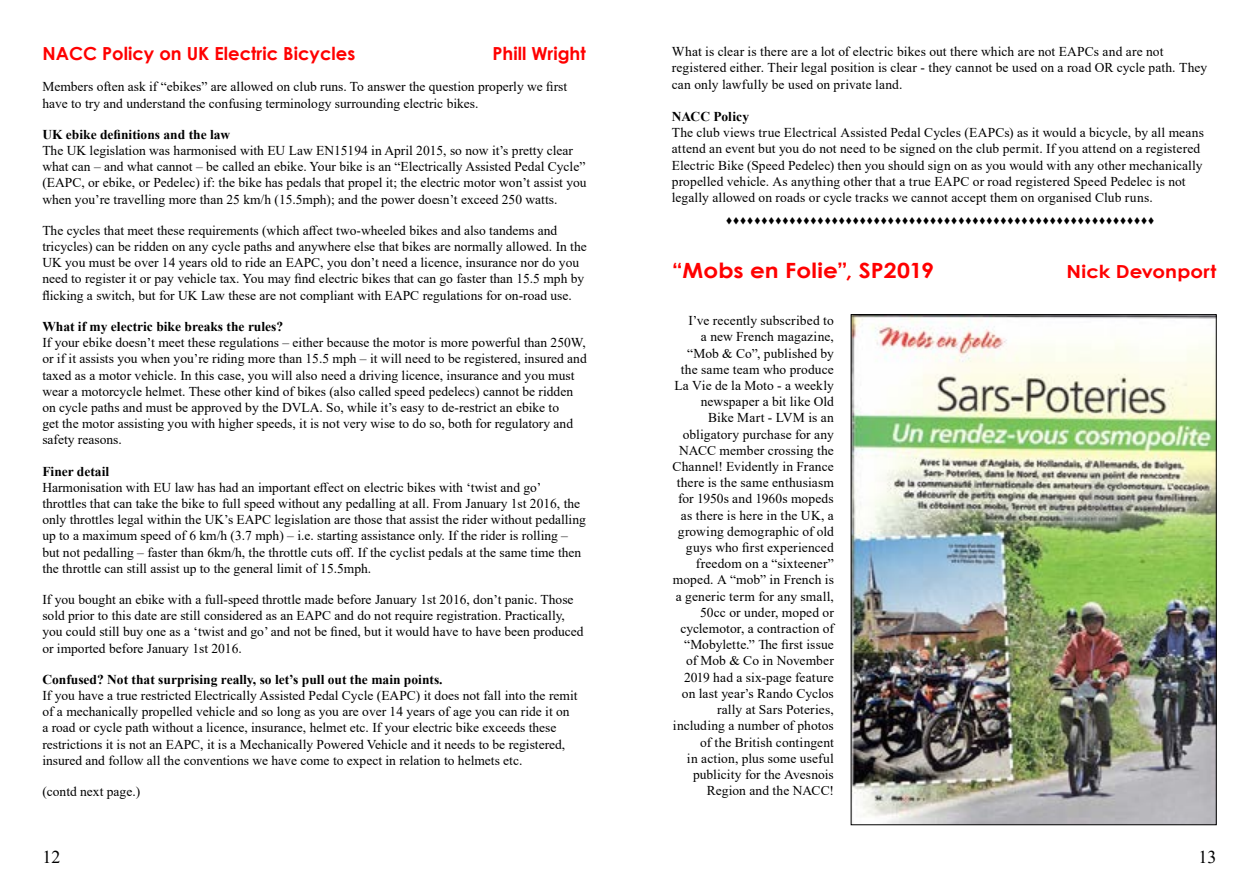
<style>
.page{position:relative;width:1259px;height:893px;background:#fff}
.page>*{position:absolute;margin:0;border:0;box-sizing:border-box;transform-origin:0 0}
.t1{font:700 21px "Century Gothic";color:#f00;scale:1.1 1}
.t2{font:700 18px "Century Gothic";color:#f00}
.t3{font:700 18px "Century Gothic";color:#f00;scale:1.1 1}
.t4{font:18px "Times New Roman";color:#000}
.t5{font:13.5px/16.2px "Times New Roman";color:#000}
.t6{font:700 13.5px "Times New Roman";color:#000}
.t7{font:9px "Wingdings";color:#000}
</style>
<div class="page">
<img style="left:853px;top:316px;width:361px;height:507px">
<h2 class="t2" style="left:42px;top:40px;width:314px">NACC Policy on UK Electric Bicycles</h2>
<h2 class="t2" style="left:492px;top:40px;width:95px">Phill Wright</h2>
<p class="t5" style="left:42px;top:78px;width:526px">Members often ask if “ebikes” are allowed on club runs. To answer the question properly we first have to try and understand the confusing terminology surrounding electric bikes.</p>
<p class="t6" style="left:42px;top:125px;width:189px">UK ebike definitions and the law</p>
<p class="t5" style="left:42px;top:142px;width:546px">The UK legislation was harmonised with EU Law EN15194 in April 2015, so now it’s pretty clear what can – and what cannot – be called an ebike. Your bike is an “Electrically Assisted Pedal Cycle” (EAPC, or ebike, or Pedelec) if: the bike has pedals that propel it; the electric motor won’t assist you when you’re travelling more than 25 km/h (15.5mph); and the power doesn’t exceed 250 watts.</p>
<p class="t5" style="left:42px;top:222px;width:546px">The cycles that meet these requirements (which affect two-wheeled bikes and also tandems and tricycles) can be ridden on any cycle paths and anywhere else that bikes are normally allowed. In the UK you must be over 14 years old to ride an EAPC, you don’t need a licence, insurance nor do you need to register it or pay vehicle tax. You may find electric bikes that can go faster than 15.5 mph by flicking a switch, but for UK Law these are not compliant with EAPC regulations for on-road use.</p>
<p class="t6" style="left:42px;top:317px;width:242px">What if my electric bike breaks the rules?</p>
<p class="t5" style="left:42px;top:334px;width:546px">If your ebike doesn’t meet these regulations – either because the motor is more powerful than 250W, or if it assists you when you’re riding more than 15.5 mph – it will need to be registered, insured and taxed as a motor vehicle. In this case, you will also need a driving licence, insurance and you must wear a motorcycle helmet. These other kind of bikes (also called speed pedelecs) cannot be ridden on cycle paths and must be approved by the DVLA. So, while it’s easy to de-restrict an ebike to<br>get the motor assisting you with higher speeds, it is not very wise to do so, both for regulatory and safety reasons.</p>
<p class="t6" style="left:42px;top:461px;width:68px">Finer detail</p>
<p class="t5" style="left:42px;top:479px;width:545px">Harmonisation with EU law has had an important effect on electric bikes with ‘twist and go’ throttles that can take the bike to full speed without any pedalling at all. From January 1st 2016, the only throttles legal within the UK’s EAPC legislation are those that assist the rider without pedalling up to a maximum speed of 6 km/h (3.7 mph) – i.e. starting assistance only. If the rider is rolling – but not pedalling – faster than 6km/h, the throttle cuts off. If the cyclist pedals at the same time then the throttle can still assist up to the general limit of 15.5mph.</p>
<p class="t5" style="left:42px;top:591px;width:543px">If you bought an ebike with a full-speed throttle made before January 1st 2016, don’t panic. Those sold prior to this date are still considered as an EAPC and do not require registration. Practically, you could still buy one as a ‘twist and go’ and not be fined, but it would have to have been produced or imported before January 1st 2016.</p>
<p class="t6" style="left:42px;top:669px;width:402px">Confused? Not that surprising really, so let’s pull out the main points.</p>
<p class="t5" style="left:42px;top:687px;width:537px">If you have a true restricted Electrically Assisted Pedal Cycle (EAPC) it does not fall into the remit of a mechanically propelled vehicle and so long as you are over 14 years of age you can ride it on a road or cycle path without a licence, insurance, helmet etc. If your electric bike exceeds these restrictions it is not an EAPC, it is a Mechanically Powered Vehicle and it needs to be registered, insured and follow all the conventions we have come to expect in relation to helmets etc.</p>
<p class="t5" style="left:42px;top:783px;width:99px">(contd next page.)</p>
<p class="t5" style="left:672px;top:43px;width:537px">What is clear is there are a lot of electric bikes out there which are not EAPCs and are not registered either. Their legal position is clear - they cannot be used on a road OR cycle path. They can only lawfully be used on private land.</p>
<p class="t6" style="left:672px;top:107px;width:79px">NACC Policy</p>
<p class="t5" style="left:672px;top:124px;width:534px">The club views true Electrical Assisted Pedal Cycles (EAPCs) as it would a bicycle, by all means attend an event but you do not need to be signed on the club permit. If you attend on a registered Electric Bike (Speed Pedelec) then you should sign on as you would with any other mechanically propelled vehicle. As anything other that a true EAPC or road registered Speed Pedelec is not legally allowed on roads or cycle tracks we cannot accept them on organised Club runs.</p>
<p class="t7" style="left:726px;top:215px;width:430px">▼▼▼▼▼▼▼▼▼▼▼▼▼▼▼▼▼▼▼▼▼▼▼▼▼▼▼▼▼▼▼▼▼▼▼▼▼▼▼▼▼▼▼▼▼▼▼▼▼▼▼▼▼▼▼▼▼▼▼▼▼</p>
<h1 class="t1" style="left:672px;top:254px;width:240px">“Mobs en Folie”, SP2019</h1>
<h2 class="t3" style="left:1066px;top:258px;width:138px">Nick Devonport</h2>
<p class="t5" style="left:672px;top:312px;width:163px;text-align:right">I’ve recently subscribed to<br>a new French magazine, “Mob &amp; Co”, published by the same team who produce<br>La Vie de la Moto - a weekly newspaper a bit like Old<br>Bike Mart - LVM is an obligatory purchase for any<br>NACC member crossing the<br>Channel! Evidently in France there is the same enthusiasm for 1950s and 1960s mopeds as there is here in the UK, a growing demographic of old guys who first experienced freedom on a “sixteener” moped. A “mob” in French is a generic term for any small,<br>50cc or under, moped or cyclemotor, a contraction of “Mobylette.” The first issue of Mob &amp; Co in November<br>2019 had a six-page feature on last year’s Rando Cyclos rally at Sars Poteries, including a number of photos of the British contingent<br>in action, plus some useful publicity for the Avesnois<br>Region and the NACC!</p>
<h2 class="t4" style="left:43px;top:844px;width:19px">12</h2>
<h2 class="t4" style="left:1198px;top:844px;width:19px">13</h2>
</div>
